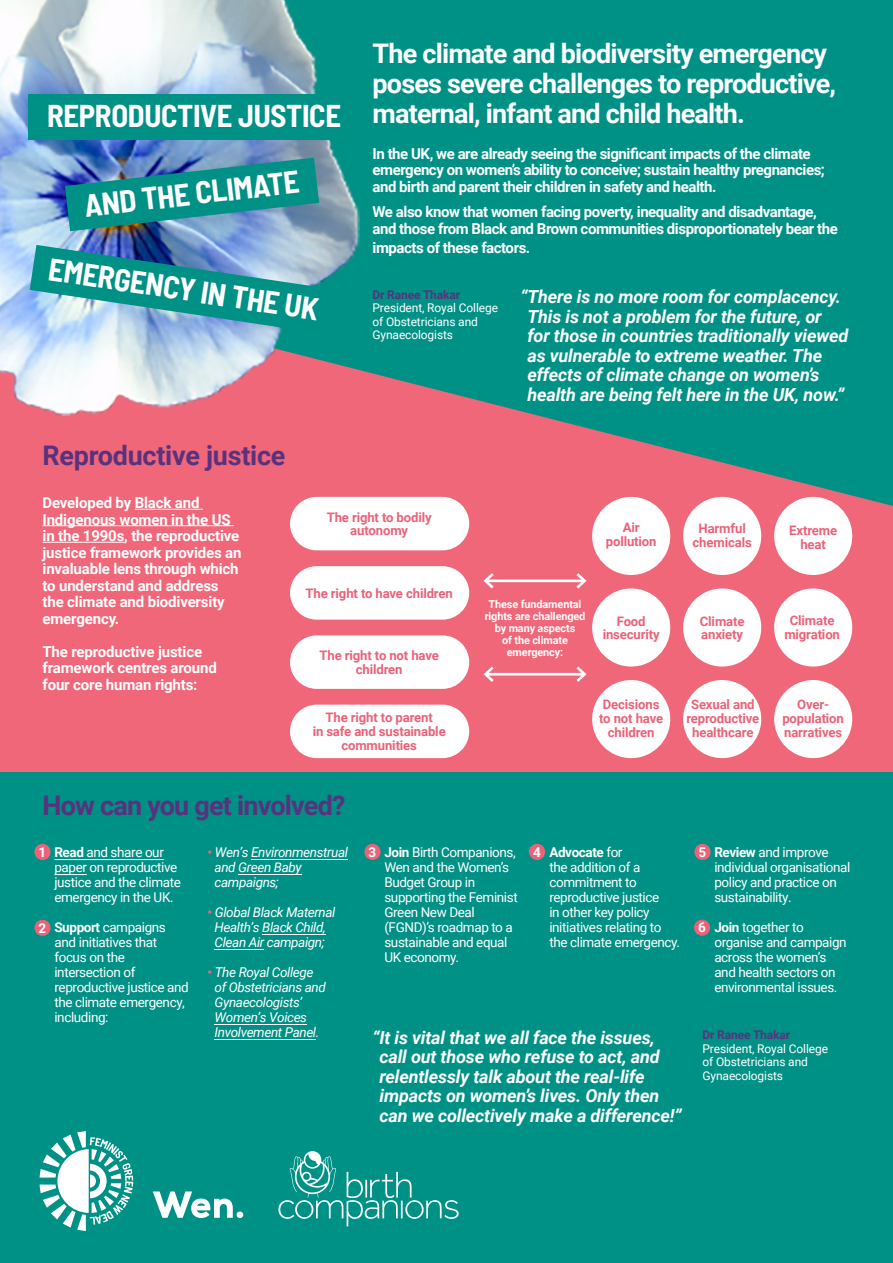
<style>
.page{position:relative;width:893px;height:1263px;background:#009186}
.page>*{position:absolute;margin:0;border:0;box-sizing:border-box;transform-origin:0 0}
.t1{font:700 semi-condensed 30.75px "Barlow";letter-spacing:-.01em;color:#fff}
.t2{font:700 27px/30px "Roboto";letter-spacing:-.03em;color:#fff}
.t3{font:700 27px "Roboto";letter-spacing:-.02em;color:#59327e}
.t4{font:italic 700 18px/19.5px "Roboto";letter-spacing:-.01em;color:#fff}
.t5{font:700 15px/16.5px "Roboto";letter-spacing:-.03em;color:#fff}
.t6{font:700 15px/16.5px "Roboto";letter-spacing:-.01em;color:#fff}
.t7{font:13.5px/15px "Roboto";letter-spacing:-.03em;color:#fff}
.t8{font:italic 13.5px/15px "Roboto";letter-spacing:-.03em;color:#fff}
.t9{font:700 13.5px "Roboto";color:#fff}
.t10{font:700 13.2px/13.8px "Roboto";letter-spacing:-.01em;color:#ec6278;text-align:center}
.t11{font:12px/13.5px "Roboto";letter-spacing:-.01em;color:#fff}
.t12{font:700 12px "Roboto";letter-spacing:-.01em;color:#59327e}
.t13{font:700 10.8px/12px "Roboto";letter-spacing:-.01em;color:#fff;text-align:center}
.s1{font-weight:700;font-style:normal;color:#ec6278}
.s2{font-weight:700}
</style>
<div class="page">
<svg style="left:0;top:370px;width:893px;height:402px;background:#cf6d7b"></svg>
<img style="left:0;top:0;width:360px;height:416px">
<svg style="left:153px;top:1191px;width:80px;height:27px"></svg>
<div style="left:237px;top:1211px;width:6px;height:7px;background:#fff;border-radius:50%"></div>
<svg style="left:39px;top:1131px;width:94px;height:100px"></svg>
<hr style="left:152px;top:1180px;width:105px;height:1px;background:#fff">
<div style="left:29px;top:94px;width:331px;height:46px;background:#009186"></div>
<img style="left:65px;top:158px;width:254px;height:73px">
<svg style="left:30px;top:245px;width:307px;height:90px"></svg>
<hr style="left:135px;top:509px;width:68px;height:1px;background:#fff">
<hr style="left:43px;top:525px;width:191px;height:1px;background:#fff">
<hr style="left:43px;top:542px;width:81px;height:1px;background:#fff">
<div style="left:774px;top:680px;width:78px;height:78px;background:#fff;border-radius:50%"></div>
<div style="left:774px;top:588px;width:78px;height:78px;background:#fff;border-radius:50%"></div>
<div style="left:774px;top:497px;width:78px;height:78px;background:#fff;border-radius:50%"></div>
<div style="left:683px;top:680px;width:78px;height:78px;background:#fff;border-radius:50%"></div>
<div style="left:683px;top:588px;width:78px;height:78px;background:#fff;border-radius:50%"></div>
<div style="left:683px;top:497px;width:78px;height:78px;background:#fff;border-radius:50%"></div>
<div style="left:592px;top:680px;width:78px;height:78px;background:#fff;border-radius:50%"></div>
<div style="left:592px;top:588px;width:78px;height:78px;background:#fff;border-radius:50%"></div>
<div style="left:592px;top:497px;width:78px;height:78px;background:#fff;border-radius:50%"></div>
<div style="left:290px;top:497px;width:179px;height:53px;background:#fff;border-radius:27px"></div>
<div style="left:290px;top:635px;width:179px;height:54px;background:#fff;border-radius:27px"></div>
<div style="left:290px;top:566px;width:179px;height:54px;background:#fff;border-radius:27px"></div>
<div style="left:290px;top:705px;width:179px;height:53px;background:#fff;border-radius:27px"></div>
<hr style="left:485px;top:579px;width:100px;height:3px;background:#fff">
<svg style="left:482px;top:570px;width:14px;height:21px"></svg>
<svg style="left:574px;top:570px;width:14px;height:21px"></svg>
<hr style="left:485px;top:673px;width:100px;height:2px;background:#fff">
<svg style="left:482px;top:664px;width:14px;height:21px"></svg>
<svg style="left:574px;top:664px;width:14px;height:21px"></svg>
<svg style="left:278px;top:1151px;width:181px;height:75px"></svg>
<hr style="left:215px;top:1039px;width:101px;height:1px;background:#fff">
<hr style="left:215px;top:1024px;width:92px;height:1px;background:#fff">
<hr style="left:215px;top:949px;width:49px;height:1px;background:#fff">
<hr style="left:262px;top:934px;width:64px;height:1px;background:#fff">
<hr style="left:238px;top:874px;width:64px;height:1px;background:#fff">
<hr style="left:251px;top:859px;width:97px;height:1px;background:#fff">
<hr style="left:54px;top:874px;width:33px;height:1px;background:#fff">
<hr style="left:54px;top:859px;width:110px;height:1px;background:#fff">
<div style="left:34px;top:844px;width:17px;height:16px;background:#ec6278;border-radius:50%"></div>
<div style="left:364px;top:844px;width:17px;height:16px;background:#ec6278;border-radius:50%"></div>
<div style="left:694px;top:844px;width:17px;height:16px;background:#ec6278;border-radius:50%"></div>
<div style="left:34px;top:920px;width:17px;height:16px;background:#ec6278;border-radius:50%"></div>
<div style="left:529px;top:844px;width:16px;height:16px;background:#ec6278;border-radius:50%"></div>
<div style="left:694px;top:919px;width:16px;height:17px;background:#ec6278;border-radius:50%"></div>
<h1 class="t1" style="left:47px;top:94px;width:296px">REPRODUCTIVE JUSTICE</h1>
<h1 class="t1" style="left:82px;top:183px;width:217px;rotate:-6deg">AND THE CLIMATE</h1>
<h1 class="t1" style="left:53px;top:246px;width:274px;rotate:9deg">EMERGENCY IN THE UK</h1>
<h2 class="t3" style="left:43px;top:437px;width:244px">Reproductive justice</h2>
<h2 class="t2" style="left:372px;top:37px;width:465px">The climate and biodiversity emergency poses severe challenges to reproductive, maternal, infant and child health.</h2>
<p class="t5" style="left:372px;top:145px;width:454px">In the UK, we are already seeing the significant impacts of the climate emergency on women’s ability to conceive; sustain healthy pregnancies; and birth and parent their children in safety and health.</p>
<p class="t5" style="left:372px;top:203px;width:467px">We also know that women facing poverty, inequality and disadvantage, and those from Black and Brown communities disproportionately bear the</p>
<p class="t5" style="left:372px;top:239px;width:159px">impacts of these factors.</p>
<p class="t12" style="left:372px;top:286px;width:89px">Dr Ranee Thakar</p>
<p class="t11" style="left:372px;top:301px;width:127px">President, Royal College of Obstetricians and<br>Gynaecologists</p>
<p class="t4" style="left:527px;top:286px;width:323px;text-indent:-7px">“There is no more room for complacency.<br>This is not a problem for the future, or for those in countries traditionally viewed as vulnerable to extreme weather. The effects of climate change on women’s health are being felt here in the UK, now.”</p>
<p class="t6" style="left:43px;top:494px;width:201px">Developed by Black and<br>Indigenous women in the US in the 1990s, the reproductive justice framework provides an invaluable lens through which to understand and address the climate and biodiversity emergency.</p>
<p class="t6" style="left:43px;top:642px;width:176px">The reproductive justice framework centres around four core human rights:</p>
<p class="t10" style="left:327px;top:509px;width:106px">The right to bodily autonomy</p>
<p class="t10" style="left:606px;top:520px;width:52px">Air pollution</p>
<p class="t10" style="left:306px;top:586px;width:149px">The right to have children</p>
<p class="t10" style="left:320px;top:648px;width:121px">The right to not have children</p>
<p class="t10" style="left:313px;top:710px;width:135px">The right to parent<br>in safe and sustainable communities</p>
<p class="t13" style="left:485px;top:598px;width:102px">These fundamental rights are challenged by many aspects<br>of the climate emergency:</p>
<p class="t10" style="left:603px;top:613px;width:58px">Food insecurity</p>
<p class="t10" style="left:599px;top:697px;width:66px">Decisions to not have children</p>
<p class="t10" style="left:693px;top:521px;width:61px">Harmful chemicals</p>
<p class="t10" style="left:789px;top:523px;width:49px">Extreme heat</p>
<p class="t10" style="left:700px;top:613px;width:46px;text-align:left">Climate anxiety</p>
<p class="t10" style="left:686px;top:697px;width:74px">Sexual and reproductive healthcare</p>
<p class="t10" style="left:784px;top:613px;width:57px">Climate migration</p>
<p class="t10" style="left:782px;top:697px;width:63px">Over&shy;population narratives</p>
<h2 class="t3" style="left:43px;top:787px;width:305px">How can you get involved?</h2>
<p class="t8" style="left:215px;top:844px;width:135px;text-indent:-7px"><span class="s1">•</span> Wen’s Environmenstrual and Green Baby campaigns;</p>
<p class="t8" style="left:207px;top:904px;width:130px;text-align:center"><span class="s1">•</span> Global Black Maternal<br>Health’s Black Child,<br>Clean Air campaign;</p>
<p class="t8" style="left:215px;top:964px;width:113px;text-indent:-7px"><span class="s1">•</span> The Royal College of Obstetricians and<br>Gynaecologists’<br>Women’s Voices<br>Involvement Panel.</p>
<p class="t9" style="left:39px;top:842px;width:9px">1</p>
<p class="t9" style="left:369px;top:842px;width:9px">3</p>
<p class="t9" style="left:699px;top:842px;width:9px">5</p>
<p class="t7" style="left:384px;top:844px;width:135px"><span class="s2">Join</span> Birth Companions,<br>Wen and the Women’s<br>Budget Group in supporting the Feminist<br>Green New Deal (FGND)’s roadmap to a sustainable and equal<br>UK economy.</p>
<p class="t7" style="left:549px;top:844px;width:132px"><span class="s2">Advocate</span> for<br>the addition of a commitment to reproductive justice<br>in other key policy initiatives relating to the climate emergency.</p>
<p class="t7" style="left:714px;top:844px;width:138px"><span class="s2">Review</span> and improve individual organisational policy and practice on sustainability.</p>
<p class="t7" style="left:54px;top:844px;width:128px"><span class="s2">Read</span> and share our paper on reproductive justice and the climate emergency in the UK.</p>
<p class="t7" style="left:54px;top:919px;width:136px"><span class="s2">Support</span> campaigns and initiatives that focus on the intersection of reproductive justice and the climate emergency, including:</p>
<p class="t9" style="left:533px;top:842px;width:9px">4</p>
<p class="t7" style="left:714px;top:919px;width:134px"><span class="s2">Join</span> together to organise and campaign across the women’s and health sectors on environmental issues.</p>
<p class="t9" style="left:698px;top:918px;width:9px">6</p>
<p class="t9" style="left:39px;top:918px;width:9px">2</p>
<h3 class="t4" style="left:379px;top:1027px;width:304px;text-indent:-7px">“It is vital that we all face the issues, call out those who refuse to act, and relentlessly talk about the real-life impacts on women’s lives. Only then can we collectively make a difference!”</h3>
<p class="t12" style="left:702px;top:1026px;width:89px">Dr Ranee Thakar</p>
<p class="t11" style="left:702px;top:1041px;width:127px">President, Royal College of Obstetricians and<br>Gynaecologists</p>
</div>
